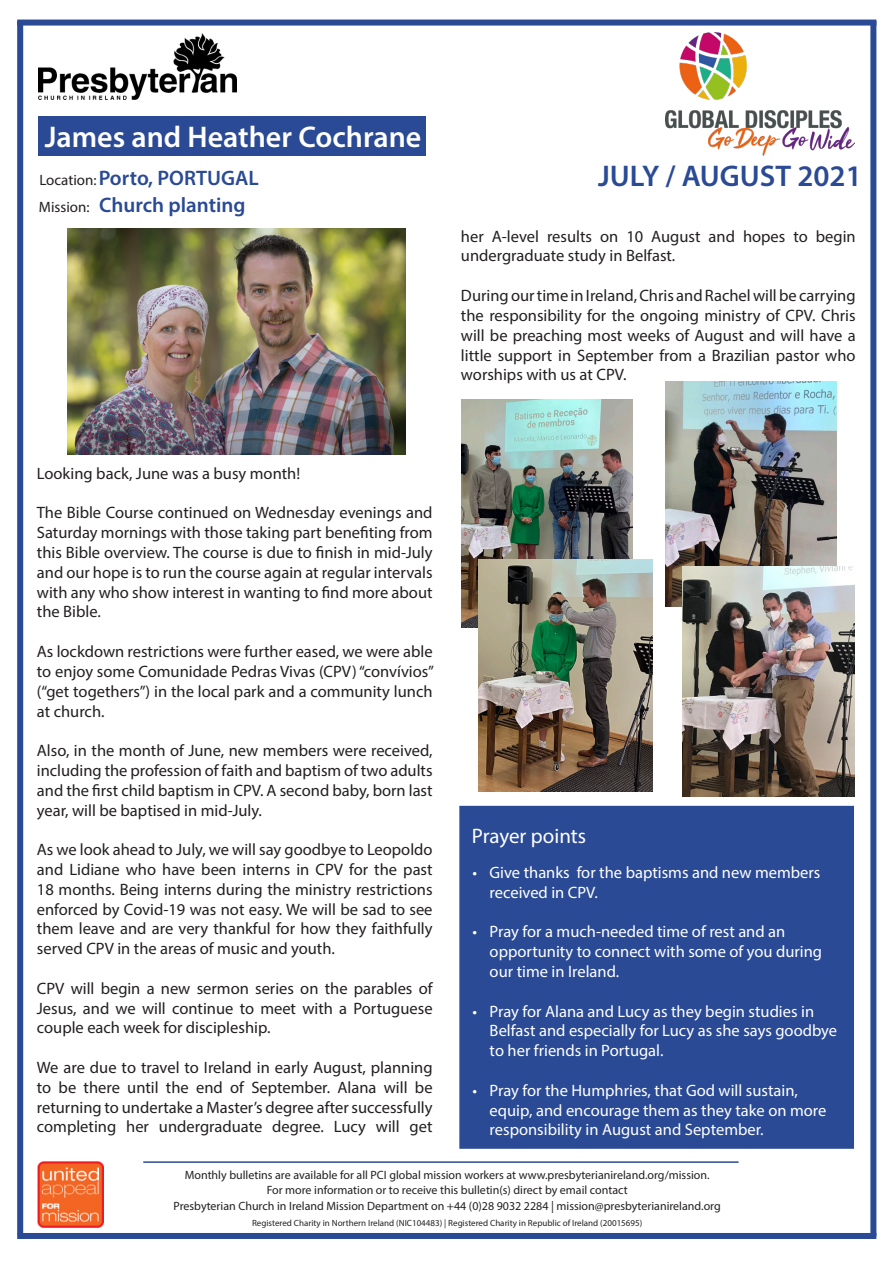
<style>
.page{position:relative;width:893px;height:1263px;background:#fff}
.page>*{position:absolute;margin:0;border:0;box-sizing:border-box;transform-origin:0 0}
.t1{font:600 30px "Myriad Pro";color:#fff}
.t2{font:600 30px "Myriad Pro";color:#2a4a95}
.t3{font:600 21px "Myriad Pro";color:#2a4a95}
.t4{font:21px "Myriad Pro";color:#fff}
.t5{font:16.5px/19.8px "Myriad Pro";color:#231f20;text-align:justify}
.t6{font:16.5px/19.8px "Myriad Pro";color:#fff}
.t7{font:12px "Myriad Pro";color:#231f20}
.t8{font:9px "Myriad Pro";color:#231f20}
.s1{font-weight:400;font-size:15px;color:#231f20}
</style>
<div class="page">
<img style="left:38px;top:1162px;width:65px;height:65px">
<hr style="left:143px;top:1161px;width:596px;height:2px;background:#2a4a95">
<img style="left:39px;top:33px;width:197px;height:66px">
<div style="left:39px;top:117px;width:387px;height:39px;background:#2a4a95"></div>
<img style="left:68px;top:229px;width:338px;height:225px">
<img style="left:665px;top:33px;width:189px;height:122px">
<div style="left:459px;top:806px;width:395px;height:343px;background:#2a4a95;border:2px solid #2a4a95"></div>
<img style="left:462px;top:400px;width:171px;height:228px">
<img style="left:478px;top:559px;width:175px;height:233px">
<img style="left:665px;top:381px;width:172px;height:226px">
<img style="left:683px;top:567px;width:171px;height:230px">
<div style="left:17px;top:21px;width:6px;height:1213px;background:#2a4a95"></div>
<div style="left:870px;top:21px;width:6px;height:1215px;background:#2a4a95"></div>
<div style="left:17px;top:20px;width:859px;height:6px;background:#2a4a95"></div>
<div style="left:17px;top:1233px;width:859px;height:6px;background:#2a4a95"></div>
<p class="t1" style="left:45px;top:118px;width:378px">James and Heather Cochrane</p>
<p class="t3" style="left:39px;top:164px;width:221px"><span class="s1">Location:</span>Porto, PORTUGAL</p>
<p class="t3" style="left:39px;top:192px;width:208px"><span class="s1">Mission:</span> Church planting</p>
<p class="t2" style="left:598px;top:157px;width:265px">JULY / AUGUST 2021</p>
<p class="t5" style="left:461px;top:226px;width:396px">her A-level results on 10 August and hopes to begin undergraduate study in Belfast.</p>
<p class="t5" style="left:461px;top:285px;width:396px">During our time in Ireland, Chris and Rachel will be carrying the responsibility for the ongoing ministry of CPV. Chris will be preaching most weeks of August and will have a little support in September from a Brazilian pastor who worships with us at CPV.</p>
<p class="t5" style="left:37px;top:463px;width:265px">Looking back, June was a busy month!</p>
<p class="t5" style="left:37px;top:503px;width:397px">The Bible Course continued on Wednesday evenings and Saturday mornings with those taking part benefiting from this Bible overview. The course is due to finish in mid-July and our hope is to run the course again at regular intervals with any who show interest in wanting to find more about the Bible.</p>
<p class="t5" style="left:37px;top:641px;width:399px">As lockdown restrictions were further eased, we were able to enjoy some Comunidade Pedras Vivas (CPV) “convívios” (“get togethers”) in the local park and a community lunch at church.</p>
<p class="t5" style="left:37px;top:740px;width:397px">Also, in the month of June, new members were received, including the profession of faith and baptism of two adults and the first child baptism in CPV. A second baby, born last year, will be baptised in mid-July.</p>
<p class="t5" style="left:37px;top:839px;width:397px">As we look ahead to July, we will say goodbye to Leopoldo and Lidiane who have been interns in CPV for the past 18 months. Being interns during the ministry restrictions enforced by Covid-19 was not easy. We will be sad to see them leave and are very thankful for how they faithfully served CPV in the areas of music and youth.</p>
<p class="t5" style="left:37px;top:978px;width:397px">CPV will begin a new sermon series on the parables of Jesus, and we will continue to meet with a Portuguese couple each week for discipleship.</p>
<p class="t5" style="left:37px;top:1057px;width:397px">We are due to travel to Ireland in early August, planning to be there until the end of September. Alana will be returning to undertake a Master’s degree after successfully completing her undergraduate degree. Lucy will get</p>
<p class="t4" style="left:472px;top:823px;width:116px">Prayer points</p>
<p class="t6" style="left:490px;top:862px;width:332px;text-indent:-17px">• Give thanks for the baptisms and new members received in CPV.</p>
<p class="t6" style="left:490px;top:922px;width:334px;text-indent:-17px">• Pray for a much-needed time of rest and an opportunity to connect with some of you during our time in Ireland.</p>
<p class="t6" style="left:490px;top:1001px;width:349px;text-indent:-17px">• Pray for Alana and Lucy as they begin studies in<br>Belfast and especially for Lucy as she says goodbye to her friends in Portugal.</p>
<p class="t6" style="left:490px;top:1080px;width:338px;text-indent:-17px">• Pray for the Humphries, that God will sustain, equip, and encourage them as they take on more responsibility in August and September.</p>
<p class="t7" style="left:185px;top:1168px;width:526px">Monthly bulletins are available for all PCI global mission workers at www.presbyterianireland.org/mission.</p>
<p class="t7" style="left:267px;top:1182px;width:362px">For more information or to receive this bulletin(s) direct by email contact</p>
<p class="t7" style="left:174px;top:1198px;width:549px">Presbyterian Church in Ireland Mission Department on +44 (0)28 9032 2284 | mission@presbyterianireland.org</p>
<p class="t8" style="left:252px;top:1217px;width:392px">Registered Charity in Northern Ireland (NIC104483) | Registered Charity in Republic of Ireland (20015695)</p>
</div>
